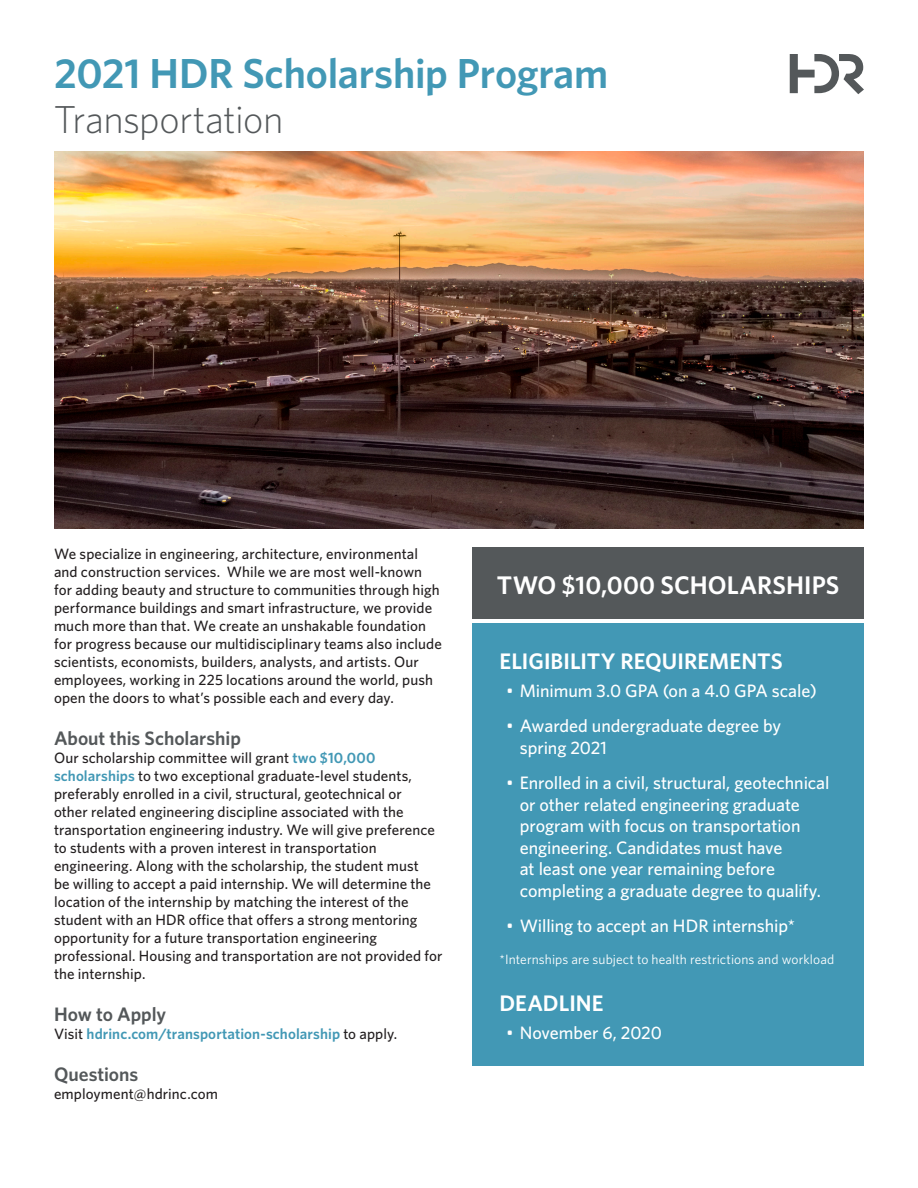
<style>
.page{position:relative;width:918px;height:1188px;background:#fff}
.page>*{position:absolute;margin:0;border:0;box-sizing:border-box;transform-origin:0 0}
.Heading_1{font:600 42px "Whitney";letter-spacing:-.005em;color:#4298b5}
.Heading_1-2{font:300 39px "Whitney";letter-spacing:-.01em;color:#54585a}
.Heading_4{font:600 25.5px "Whitney";color:#fff}
.Heading_4-2{font:600 22.5px "Whitney";color:#fff}
.Heading_3{font:600 19.5px "Whitney";color:#54585a}
.t1{font:500 18px/21.6px "Whitney";letter-spacing:-.005em;color:#fff}
.Body{font:500 15px/18px "Whitney";letter-spacing:.005em;color:#231f20}
.Body-2{font:600 15px "Whitney";letter-spacing:.005em;color:#4298b5}
.Body_-_NoSpcAftr{font:500 15px "Whitney";letter-spacing:.005em;color:#231f20}
.Bullet_List_1{font:13.5px "Whitney";letter-spacing:.005em;color:#fff}
.s1{font-weight:600;color:#4298b5}
.s2{font-weight:500;color:#231f20}
.s3{font-weight:400}
</style>
<div class="page">
<img style="left:54px;top:152px;width:810px;height:376px">
<svg style="left:790px;top:54px;width:74px;height:40px"></svg>
<div style="left:472px;top:624px;width:392px;height:442px;background:#4298b5"></div>
<div style="left:472px;top:547px;width:392px;height:72px;background:#54585a"></div>
<p class="Heading_1" style="left:54px;top:45px;width:556px">2021 HDR Scholarship Program</p>
<p class="Heading_1-2" style="left:54px;top:93px;width:231px">Transportation</p>
<p class="Body" style="left:54px;top:545px;width:389px">We specialize in engineering, architecture, environmental and construction services. While we are most well-known for adding beauty and structure to communities through high performance buildings and smart infrastructure, we provide much more than that. We create an unshakable foundation for progress because our multidisciplinary teams also include scientists, economists, builders, analysts, and artists. Our employees, working in 225 locations around the world, push open the doors to what’s possible each and every day.</p>
<p class="Heading_3" style="left:54px;top:726px;width:188px">About this Scholarship</p>
<p class="Body" style="left:54px;top:749px;width:390px">Our scholarship committee will grant <span class="s1">two $10,000 scholarships</span> to two exceptional graduate-level students, preferably enrolled in a civil, structural, geotechnical or<br>other related engineering discipline associated with the transportation engineering industry. We will give preference to students with a proven interest in transportation engineering. Along with the scholarship, the student must<br>be willing to accept a paid internship. We will determine the location of the internship by matching the interest of the student with an HDR office that offers a strong mentoring opportunity for a future transportation engineering professional. Housing and transportation are not provided for the internship.</p>
<p class="Heading_3" style="left:54px;top:1002px;width:114px">How to Apply</p>
<p class="Body-2" style="left:54px;top:1024px;width:345px"><span class="s2">Visit</span> hdrinc.com/transportation-scholarship <span class="s2">to apply.</span></p>
<p class="Heading_3" style="left:54px;top:1062px;width:86px">Questions</p>
<p class="Body_-_NoSpcAftr" style="left:54px;top:1084px;width:166px">employment@hdrinc.com</p>
<p class="Heading_4" style="left:497px;top:568px;width:344px">TWO $10,000 SCHOLARSHIPS</p>
<p class="Heading_4-2" style="left:500px;top:646px;width:285px">ELIGIBILITY REQUIREMENTS</p>
<p class="t1" style="left:506px;top:680px;width:312px"><span class="s3">•</span> Minimum 3.0 GPA (on a 4.0 GPA scale)</p>
<p class="t1" style="left:520px;top:715px;width:263px;text-indent:-14px"><span class="s3">•</span> Awarded undergraduate degree by spring 2021</p>
<p class="t1" style="left:520px;top:772px;width:311px;text-indent:-14px"><span class="s3">•</span> Enrolled in a civil, structural, geotechnical or other related engineering graduate program with focus on transportation engineering. Candidates must have<br>at least one year remaining before completing a graduate degree to qualify.</p>
<p class="t1" style="left:506px;top:915px;width:290px"><span class="s3">•</span> Willing to accept an HDR internship*</p>
<p class="Bullet_List_1" style="left:500px;top:950px;width:336px">*Internships are subject to health restrictions and workload</p>
<p class="Heading_4-2" style="left:500px;top:988px;width:106px">DEADLINE</p>
<p class="t1" style="left:506px;top:1022px;width:157px"><span class="s3">•</span> November 6, 2020</p>
</div>
